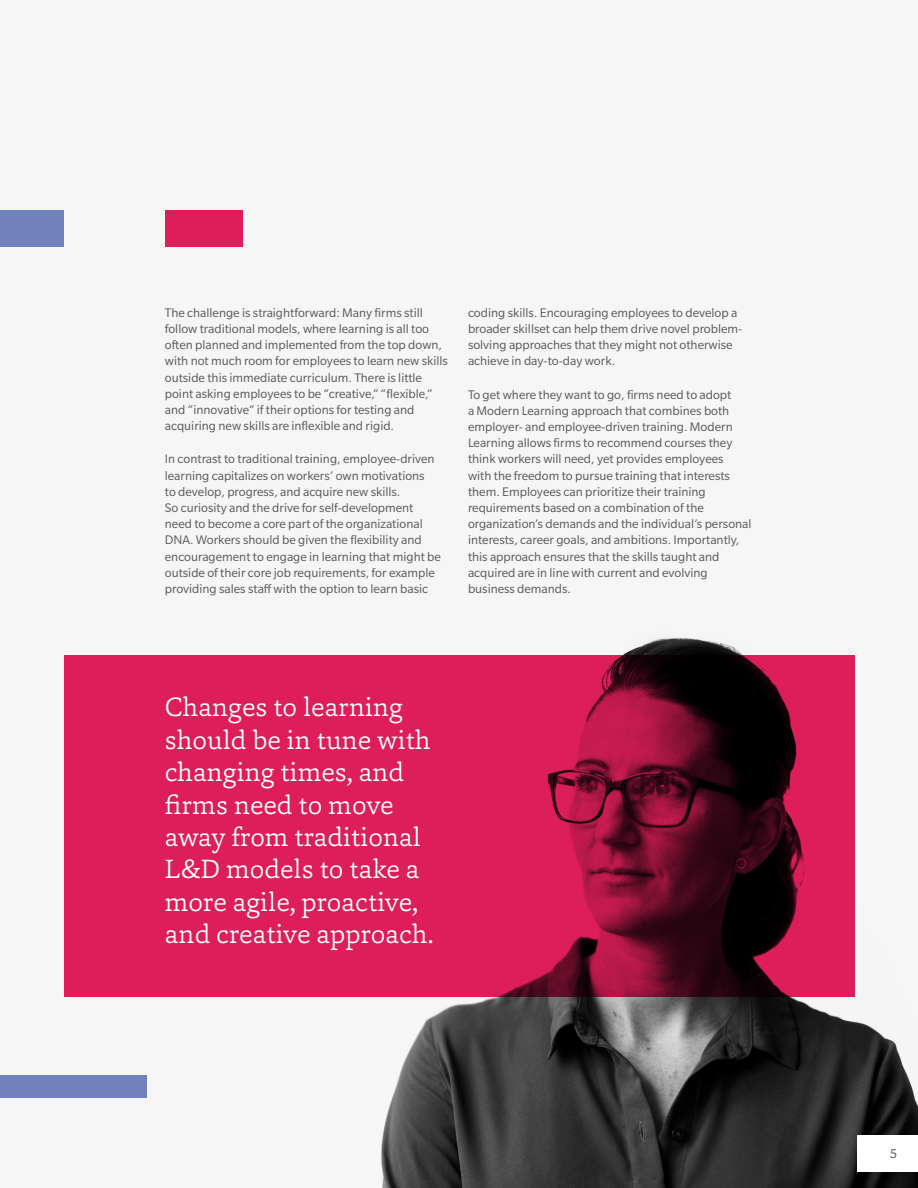
<style>
.page{position:relative;width:918px;height:1188px;background:#f6f6f6}
.page>*{position:absolute;margin:0;border:0;box-sizing:border-box;transform-origin:0 0}
.t1{font:300 27px/32.4px "Capita";color:#fff}
.Body{font:13.5px/16.2px "Slate Pro";color:#575756}
.t2{font:13.5px "Capita";color:#646363}
</style>
<div class="page">
<div style="left:0;top:210px;width:64px;height:36px;background:#7182bc"></div>
<div style="left:165px;top:210px;width:77px;height:36px;background:#de1e5b"></div>
<img style="left:381px;top:638px;width:537px;height:550px">
<svg style="left:64px;top:655px;width:790px;height:342px;background:#b7184b"></svg>
<div style="left:857px;top:1135px;width:61px;height:37px;background:#fff"></div>
<div style="left:0;top:1075px;width:147px;height:23px;background:#7182bc"></div>
<p class="Body" style="left:165px;top:304px;width:285px">The challenge is straightforward: Many firms still follow traditional models, where learning is all too often planned and implemented from the top down, with not much room for employees to learn new skills outside this immediate curriculum. There is little point asking employees to be “creative,” “flexible,” and “innovative” if their options for testing and acquiring new skills are inflexible and rigid.</p>
<p class="Body" style="left:165px;top:451px;width:278px">In contrast to traditional training, employee-driven learning capitalizes on workers’ own motivations<br>to develop, progress, and acquire new skills.<br>So curiosity and the drive for self-development need to become a core part of the organizational DNA. Workers should be given the flexibility and encouragement to engage in learning that might be outside of their core job requirements, for example providing sales staff with the option to learn basic</p>
<p class="Body" style="left:468px;top:304px;width:276px">coding skills. Encouraging employees to develop a broader skillset can help them drive novel problem&shy;solving approaches that they might not otherwise achieve in day-to-day work.</p>
<p class="Body" style="left:468px;top:386px;width:285px">To get where they want to go, firms need to adopt<br>a Modern Learning approach that combines both employer- and employee-driven training. Modern Learning allows firms to recommend courses they think workers will need, yet provides employees<br>with the freedom to pursue training that interests them. Employees can prioritize their training requirements based on a combination of the organization’s demands and the individual’s personal interests, career goals, and ambitions. Importantly, this approach ensures that the skills taught and acquired are in line with current and evolving business demands.</p>
<p class="t1" style="left:165px;top:691px;width:270px">Changes to learning should be in tune with changing times, and firms need to move away from traditional<br>L&amp;D models to take a more agile, proactive, and creative approach.</p>
<p class="t2" style="left:890px;top:1145px;width:9px">5</p>
</div>
